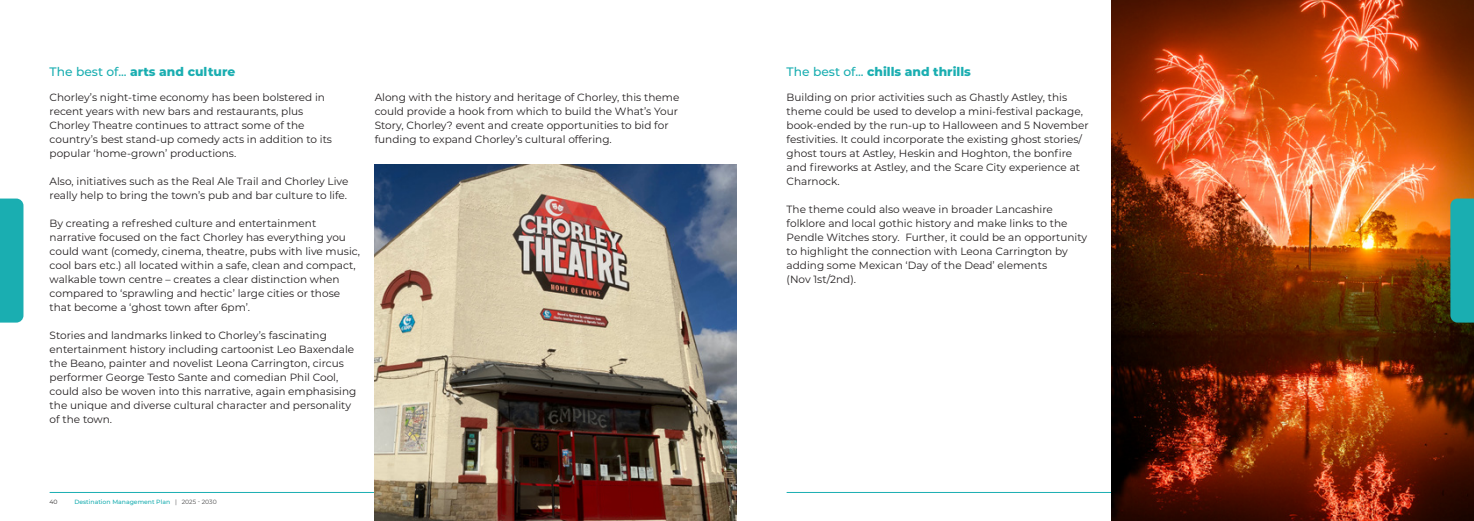
<style>
.page{position:relative;width:1474px;height:521px;background:#fff}
.page>*{position:absolute;margin:0;border:0;box-sizing:border-box;transform-origin:0 0}
.Bullet_Points{font:800 12.25px "Montserrat";color:#1aaeb1}
.Bullet_Points-2{font:10.5px/14px "Montserrat";color:#231f20}
.t1{font:500 6.12px "Montserrat";color:#1aaeb1}
.t2{font:6.12px "Montserrat";color:#312f30}
.s1{font-weight:500}
.s2{font-weight:400;color:#4b4c4d}
</style>
<div class="page">
<hr style="left:50px;top:492px;width:637px;height:1px;background:#1aaeb2">
<hr style="left:786px;top:492px;width:638px;height:1px;background:#1aaeb2">
<img style="left:1111px;top:0;width:362px;height:521px">
<img style="left:375px;top:165px;width:362px;height:356px">
<div style="left:1450px;top:199px;width:23px;height:124px;background:#1aaeb1"></div>
<div style="left:0;top:199px;width:23px;height:124px;background:#1aaeb1"></div>
<p class="Bullet_Points" style="left:50px;top:63px;width:187px"><span class="s1">The best of...</span> arts and culture</p>
<p class="Bullet_Points" style="left:786px;top:63px;width:186px"><span class="s1">The best of...</span> chills and thrills</p>
<p class="Bullet_Points-2" style="left:50px;top:90px;width:277px">Chorley’s night-time economy has been bolstered in</p>
<p class="Bullet_Points-2" style="left:50px;top:104px;width:255px">recent years with new bars and restaurants, plus</p>
<p class="Bullet_Points-2" style="left:50px;top:118px;width:256px">Chorley Theatre continues to attract some of the</p>
<p class="Bullet_Points-2" style="left:50px;top:132px;width:284px">country’s best stand-up comedy acts in addition to its popular ‘home-grown’ productions.</p>
<p class="Bullet_Points-2" style="left:50px;top:174px;width:300px">Also, initiatives such as the Real Ale Trail and Chorley Live really help to bring the town’s pub and bar culture to life.</p>
<p class="Bullet_Points-2" style="left:50px;top:216px;width:312px">By creating a refreshed culture and entertainment narrative focused on the fact Chorley has everything you could want (comedy, cinema, theatre, pubs with live music, cool bars etc.) all located within a safe, clean and compact, walkable town centre – creates a clear distinction when compared to ‘sprawling and hectic’ large cities or those that become a ‘ghost town after 6pm’.</p>
<p class="Bullet_Points-2" style="left:50px;top:328px;width:308px">Stories and landmarks linked to Chorley’s fascinating entertainment history including cartoonist Leo Baxendale the Beano, painter and novelist Leona Carrington, circus performer George Testo Sante and comedian Phil Cool, could also be woven into this narrative, again emphasising the unique and diverse cultural character and personality of the town.</p>
<p class="Bullet_Points-2" style="left:375px;top:90px;width:306px">Along with the history and heritage of Chorley, this theme could provide a hook from which to build the What’s Your Story, Chorley? event and create opportunities to bid for funding to expand Chorley’s cultural offering.</p>
<p class="Bullet_Points-2" style="left:786px;top:90px;width:303px">Building on prior activities such as Ghastly Astley, this theme could be used to develop a mini-festival package, book-ended by the run-up to Halloween and 5 November festivities. It could incorporate the existing ghost stories/ ghost tours at Astley, Heskin and Hoghton, the bonfire and fireworks at Astley, and the Scare City experience at Charnock.</p>
<p class="Bullet_Points-2" style="left:786px;top:202px;width:268px">The theme could also weave in broader Lancashire</p>
<p class="Bullet_Points-2" style="left:786px;top:216px;width:302px">folklore and local gothic history and make links to the Pendle Witches story. Further, it could be an opportunity to highlight the connection with Leona Carrington by adding some Mexican ‘Day of the Dead’ elements</p>
<p class="Bullet_Points-2" style="left:786px;top:272px;width:71px">(Nov 1st/2nd).</p>
<p class="t2" style="left:50px;top:497px;width:10px">40</p>
<p class="t1" style="left:74px;top:497px;width:144px">Destination Management Plan <span class="s2">| 2025 - 2030</span></p>
</div>
